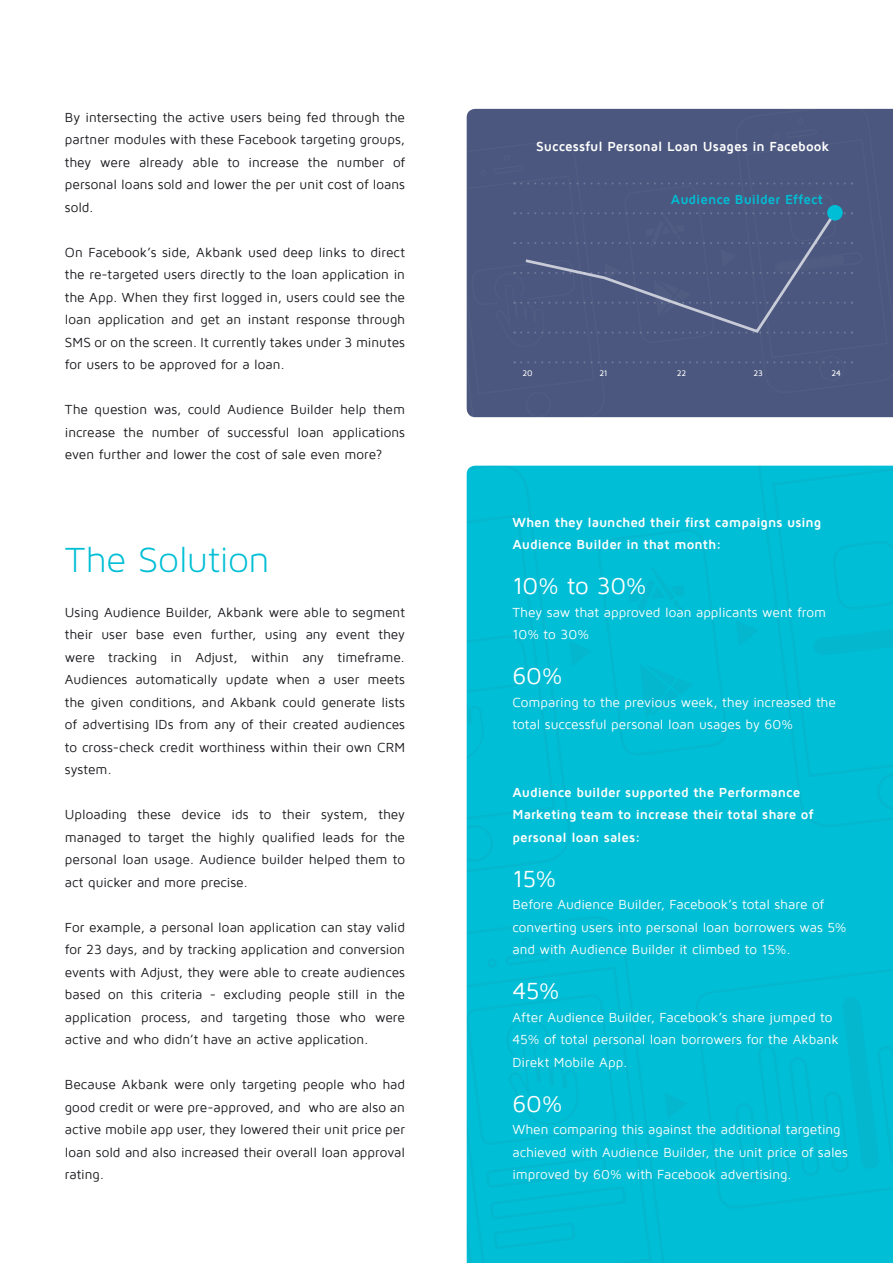
<style>
.page{position:relative;width:893px;height:1263px;background:#fff}
.page>*{position:absolute;margin:0;border:0;box-sizing:border-box;transform-origin:0 0}
.t1{font:37.5px "Maven Pro Light 300";letter-spacing:-.005em;color:#00bed5}
.t2{font:24px "Maven Pro";letter-spacing:-.015em;color:#fff}
.t3{font:13.5px/22.5px "Maven Pro";color:#1a171c;text-align:justify}
.t4{font:13.5px/22.5px "Maven Pro";color:#fff}
.t5{font:700 13.5px/22.5px "Maven Pro";letter-spacing:.005em;color:#fff}
.t6{font:700 13.5px "Maven Pro";color:#00bed5}
.t7{font:500 8.25px "Maven Pro";letter-spacing:-.025em;color:#fff}
</style>
<div class="page">
<div style="left:467px;top:466px;width:426px;height:797px;background:#00bed5"></div>
<div style="left:757px;top:466px;width:136px;height:361px;background:#00bed5"></div>
<div style="left:772px;top:466px;width:121px;height:344px;background:#00bed5"></div>
<div style="left:467px;top:916px;width:200px;height:347px;background:#00bed5"></div>
<svg style="left:505px;top:952px;width:45px;height:13px"></svg>
<svg style="left:521px;top:937px;width:9px;height:9px"></svg>
<svg style="left:488px;top:958px;width:9px;height:10px"></svg>
<div style="left:486px;top:1157px;width:140px;height:92px;background:#00bed5"></div>
<svg style="left:736px;top:620px;width:23px;height:26px"></svg>
<div style="left:598px;top:529px;width:129px;height:226px;background:#00bed5"></div>
<svg style="left:665px;top:1093px;width:23px;height:26px"></svg>
<div style="left:696px;top:968px;width:197px;height:241px;background:#00bed5"></div>
<div style="left:467px;top:466px;width:125px;height:413px;background:#00bed5"></div>
<div style="left:467px;top:994px;width:150px;height:151px;background:#00bed5"></div>
<div style="left:467px;top:109px;width:426px;height:308px;background:#4b577e"></div>
<div style="left:827px;top:205px;width:16px;height:16px;background:#00bed5;border-radius:50%"></div>
<p class="t3" style="left:65px;top:106px;width:342px">By intersecting the active users being fed through the partner modules with these Facebook targeting groups, they were already able to increase the number of personal loans sold and lower the per unit cost of loans sold.</p>
<p class="t3" style="left:65px;top:241px;width:342px">On Facebook’s side, Akbank used deep links to direct the re-targeted users directly to the loan application in the App. When they first logged in, users could see the loan application and get an instant response through SMS or on the screen. It currently takes under 3 minutes for users to be approved for a loan.</p>
<p class="t3" style="left:65px;top:398px;width:342px">The question was, could Audience Builder help them increase the number of successful loan applications even further and lower the cost of sale even more?</p>
<p class="t1" style="left:65px;top:539px;width:206px">The Solution</p>
<p class="t3" style="left:65px;top:601px;width:342px">Using Audience Builder, Akbank were able to segment their user base even further, using any event they were tracking in Adjust, within any timeframe.<br>Audiences automatically update when a user meets the given conditions, and Akbank could generate lists of advertising IDs from any of their created audiences to cross-check credit worthiness within their own CRM system.</p>
<p class="t3" style="left:65px;top:803px;width:342px">Uploading these device ids to their system, they managed to target the highly qualified leads for the personal loan usage. Audience builder helped them to act quicker and more precise.</p>
<p class="t3" style="left:65px;top:916px;width:342px">For example, a personal loan application can stay valid for 23 days, and by tracking application and conversion events with Adjust, they were able to create audiences based on this criteria - excluding people still in the application process, and targeting those who were active and who didn’t have an active application.</p>
<p class="t3" style="left:65px;top:1073px;width:342px">Because Akbank were only targeting people who had good credit or were pre-approved, and who are also an active mobile app user, they lowered their unit price per loan sold and also increased their overall loan approval rating.</p>
<p class="t5" style="left:536px;top:135px;width:295px">Successful Personal Loan Usages in Facebook</p>
<p class="t6" style="left:671px;top:192px;width:154px">Audience Builder Effect</p>
<p class="t7" style="left:523px;top:369px;width:12px">20</p>
<p class="t7" style="left:599px;top:369px;width:10px">21</p>
<p class="t7" style="left:677px;top:369px;width:11px">22</p>
<p class="t7" style="left:753px;top:369px;width:11px">23</p>
<p class="t7" style="left:831px;top:369px;width:11px">24</p>
<p class="t5" style="left:512px;top:511px;width:310px">When they launched their first campaigns using<br>Audience Builder in that month:</p>
<p class="t2" style="left:512px;top:573px;width:136px">10% to 30%</p>
<p class="t4" style="left:512px;top:601px;width:315px">They saw that approved loan applicants went from<br>10% to 30%</p>
<p class="t2" style="left:512px;top:663px;width:52px">60%</p>
<p class="t4" style="left:512px;top:691px;width:325px">Comparing to the previous week, they increased the total successful personal loan usages by 60%</p>
<p class="t5" style="left:512px;top:781px;width:303px">Audience builder supported the Performance<br>Marketing team to increase their total share of personal loan sales:</p>
<p class="t2" style="left:512px;top:866px;width:45px">15%</p>
<p class="t4" style="left:512px;top:893px;width:336px">Before Audience Builder, Facebook’s total share of converting users into personal loan borrowers was 5% and with Audience Builder it climbed to 15%.</p>
<p class="t2" style="left:512px;top:978px;width:49px">45%</p>
<p class="t4" style="left:512px;top:1006px;width:328px">After Audience Builder, Facebook’s share jumped to<br>45% of total personal loan borrowers for the Akbank<br>Direkt Mobile App.</p>
<p class="t2" style="left:512px;top:1091px;width:52px">60%</p>
<p class="t4" style="left:512px;top:1118px;width:337px">When comparing this against the additional targeting achieved with Audience Builder, the unit price of sales improved by 60% with Facebook advertising.</p>
</div>
